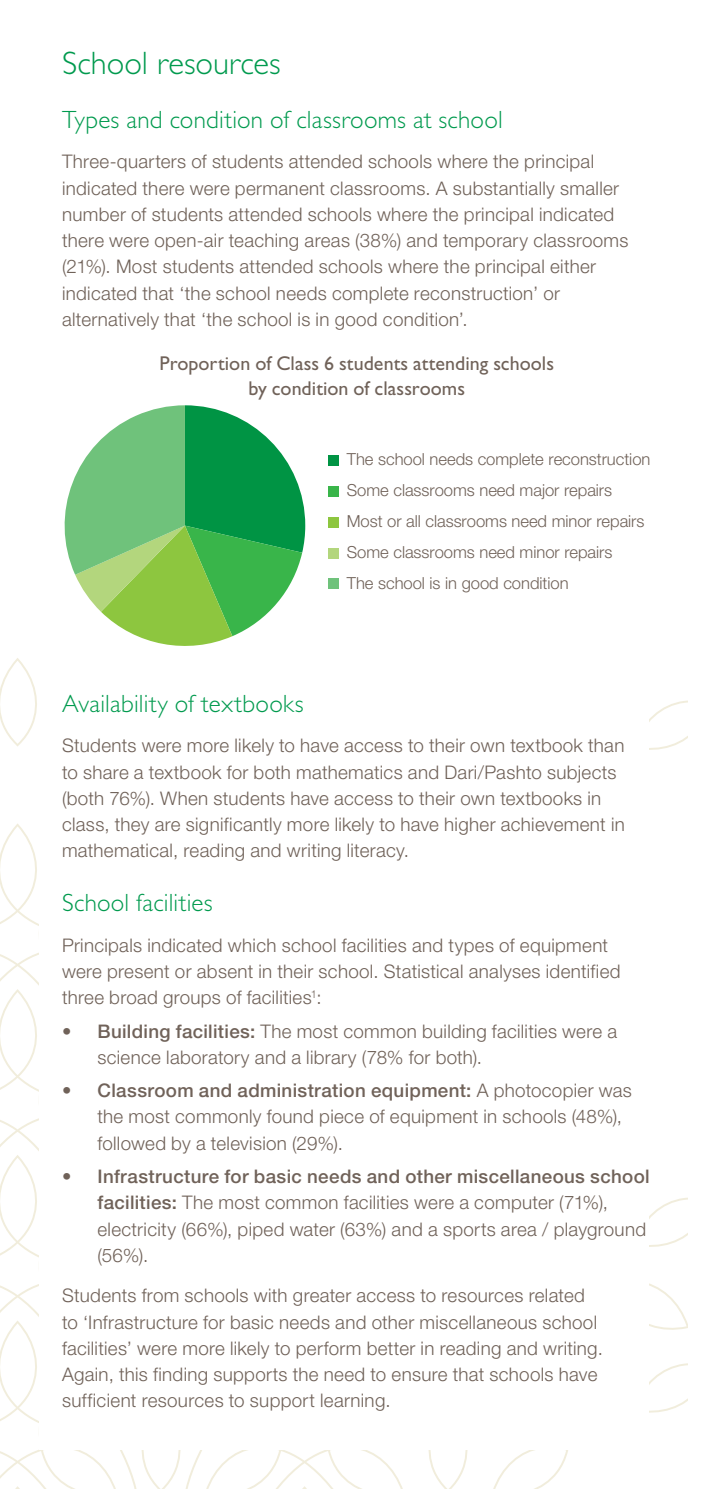
<style>
.page{position:relative;width:709px;height:1489px;background:#fff}
.page>*{position:absolute;margin:0;border:0;box-sizing:border-box;transform-origin:0 0}
.t1{font:300 32.5px "Gill Sans";color:#009a4e}
.t2{font:300 25px "Gill Sans";letter-spacing:.01em;color:#009a4e}
.t3{font:20px/25px "Gill Sans CE";color:#706259;text-align:center}
.t4{font:300 18.75px/26.2px "Helvetica Neue LT Std";letter-spacing:.015em;color:#706259}
.t5{font:300 16.5px/30.8px "Helvetica Neue LT Std";color:#706259}
.s1{font-weight:500}
</style>
<div class="page">
<svg style="left:649px;top:700px;width:38px;height:50px"></svg>
<svg style="left:649px;top:1198px;width:38px;height:49px"></svg>
<svg style="left:649px;top:1283px;width:38px;height:130px"></svg>
<svg style="left:0;top:953px;width:403px;height:535px"></svg>
<svg style="left:428px;top:1450px;width:40px;height:38px"></svg>
<svg style="left:494px;top:1450px;width:74px;height:38px"></svg>
<div style="left:39px;top:174px;width:609px;height:1275px;background:#fff"></div>
<svg style="left:0;top:405px;width:305px;height:521px"></svg>
<div style="left:328px;top:455px;width:10px;height:10px;background:#009444"></div>
<div style="left:328px;top:579px;width:10px;height:10px;background:#6fc27b"></div>
<div style="left:328px;top:486px;width:10px;height:10px;background:#39b54a"></div>
<div style="left:328px;top:517px;width:10px;height:10px;background:#8dc63f"></div>
<div style="left:328px;top:548px;width:10px;height:10px;background:#b3d67d"></div>
<h1 class="t1" style="left:62px;top:45px;width:220px">School resources</h1>
<h2 class="t2" style="left:62px;top:105px;width:442px">Types and condition of classrooms at school</h2>
<p class="t4" style="left:62px;top:148px;width:568px">Three-quarters of students attended schools where the principal indicated there were permanent classrooms. A substantially smaller number of students attended schools where the principal indicated there were open-air teaching areas (38%) and temporary classrooms (21%). Most students attended schools where the principal either indicated that ‘the school needs complete reconstruction’ or alternatively that ‘the school is in good condition’.</p>
<p class="t3" style="left:159px;top:351px;width:396px">Proportion of Class 6 students attending schools by condition of classrooms</p>
<p class="t5" style="left:347px;top:443px;width:305px">The school needs complete reconstruction</p>
<p class="t5" style="left:347px;top:474px;width:299px">Some classrooms need major repairs<br>Most or all classrooms need minor repairs<br>Some classrooms need minor repairs</p>
<p class="t5" style="left:347px;top:567px;width:223px">The school is in good condition</p>
<h2 class="t2" style="left:62px;top:689px;width:243px">Availability of textbooks</h2>
<p class="t4" style="left:62px;top:732px;width:564px">Students were more likely to have access to their own textbook than to share a textbook for both mathematics and Dari/Pashto subjects (both 76%). When students have access to their own textbooks in class, they are significantly more likely to have higher achievement in mathematical, reading and writing literacy.</p>
<h2 class="t2" style="left:62px;top:888px;width:152px">School facilities</h2>
<p class="t4" style="left:62px;top:931px;width:560px">Principals indicated which school facilities and types of equipment were present or absent in their school. Statistical analyses identified three broad groups of facilities<sup>1</sup>:</p>
<p class="t4" style="left:97px;top:1017px;width:521px;text-indent:-35px">• <span class="s1">Building facilities:</span> The most common building facilities were a science laboratory and a library (78% for both).</p>
<p class="t4" style="left:97px;top:1076px;width:536px;text-indent:-35px">• <span class="s1">Classroom and administration equipment:</span> A photocopier was the most commonly found piece of equipment in schools (48%), followed by a television (29%).</p>
<p class="t4" style="left:97px;top:1162px;width:553px;text-indent:-35px">• <span class="s1">Infrastructure for basic needs and other miscellaneous school facilities:</span> The most common facilities were a computer (71%), electricity (66%), piped water (63%) and a sports area / playground (56%).</p>
<p class="t4" style="left:62px;top:1281px;width:542px">Students from schools with greater access to resources related to ‘Infrastructure for basic needs and other miscellaneous school facilities’ were more likely to perform better in reading and writing.<br>Again, this finding supports the need to ensure that schools have sufficient resources to support learning.</p>
</div>
